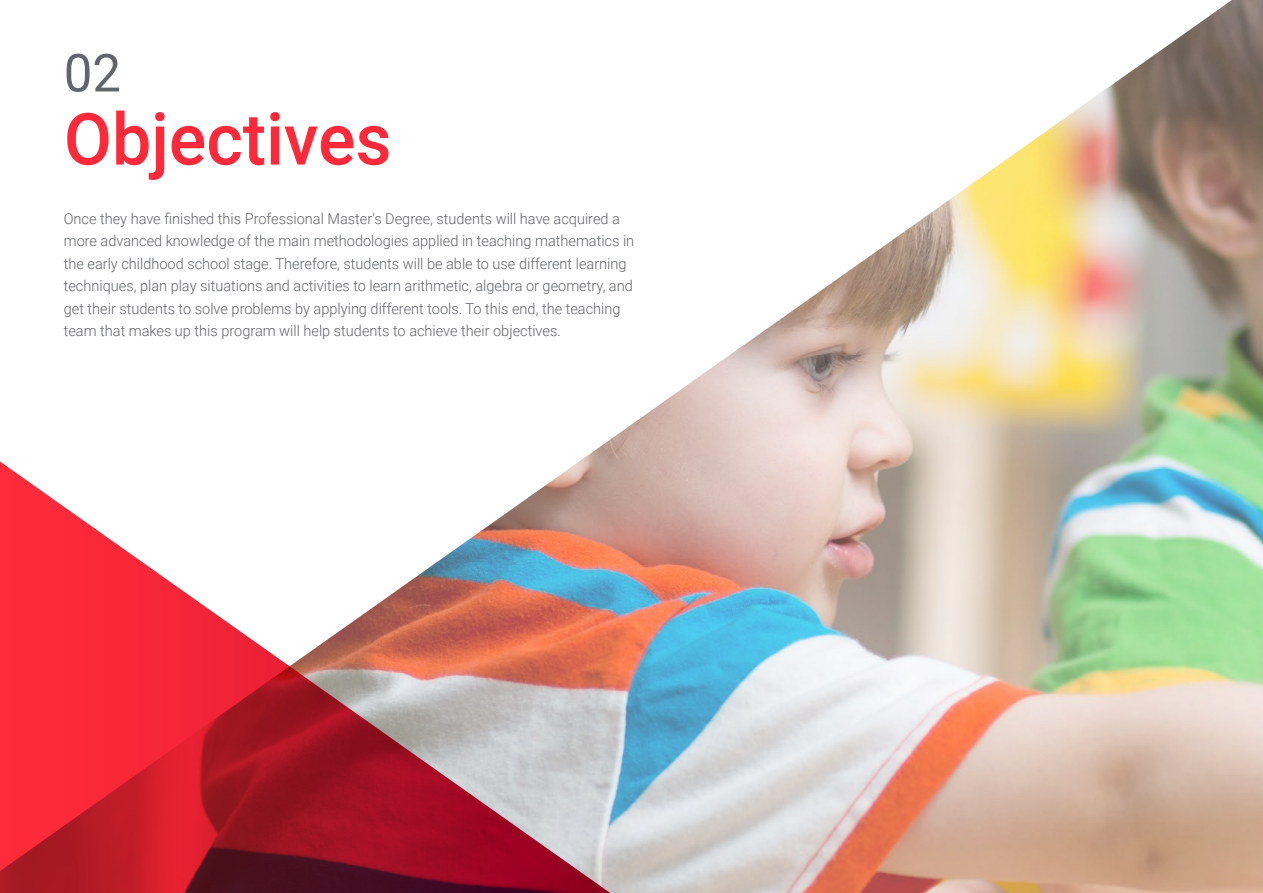
<style>
.page{position:relative;width:1263px;height:893px;background:#fff}
.page>*{position:absolute;margin:0;border:0;box-sizing:border-box;transform-origin:0 0}
.t1{font:500 72px "Roboto";color:#ff293a}
.t2{font:52.5px "Roboto";color:#61646a}
.t3{font:300 15px/22.5px "Roboto";color:#61646a}
</style>
<div class="page">
<img style="left:601px;top:0;width:662px;height:893px">
<svg style="left:0;top:446px;width:640px;height:447px"></svg>
<h2 class="t2" style="left:64px;top:36px;width:59px">02</h2>
<h1 class="t1" style="left:64px;top:89px;width:329px">Objectives</h1>
<p class="t3" style="left:64px;top:207px;width:572px">Once they have finished this Professional Master's Degree, students will have acquired a more advanced knowledge of the main methodologies applied in teaching mathematics in the early childhood school stage. Therefore, students will be able to use different learning techniques, plan play situations and activities to learn arithmetic, algebra or geometry, and get their students to solve problems by applying different tools. To this end, the teaching team that makes up this program will help students to achieve their objectives.</p>
</div>
